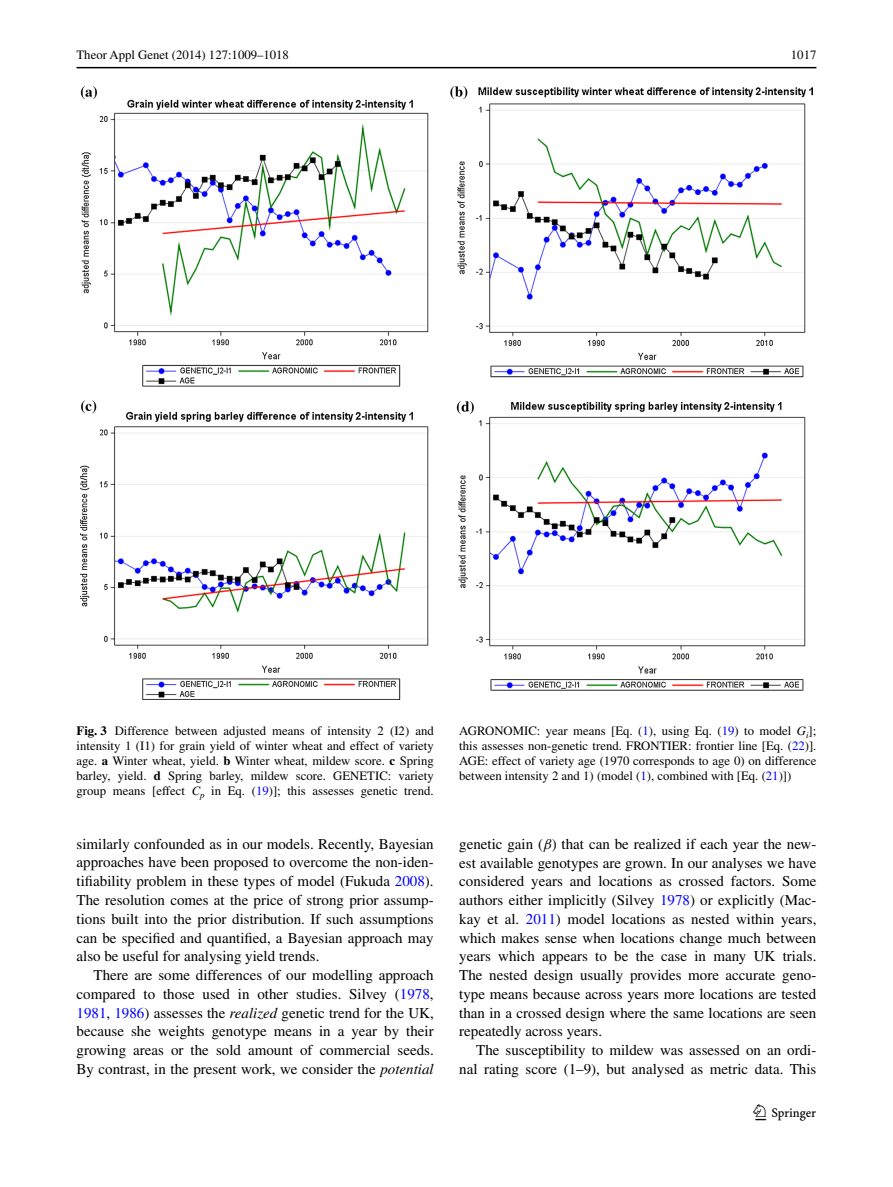
<style>
.page{position:relative;width:893px;height:1187px;background:#fff}
.page>*{position:absolute;margin:0;border:0;box-sizing:border-box;transform-origin:0 0}
.t1{font:22.5px "Springnew";color:#000}
.t2{font:15px/18.8px "Times";color:#000;text-align:justify}
.t3{font:12.75px/15px "Times";color:#000;text-align:justify}
.s1{font-weight:700}
.s2{font-style:italic}
.s3{color:#00f}
.s4{font-family:"MTMI"}
</style>
<div class="page">
<hr style="left:77px;top:67px;width:739px;height:1px;background:#000">
<img style="left:81px;top:87px;width:731px;height:612px">
<p class="t3" style="left:77px;top:48px;width:214px">Theor Appl Genet (2014) 127:1009–1018</p>
<p class="t3" style="left:791px;top:48px;width:27px">1017</p>
<p class="t3" style="left:77px;top:722px;width:359px"><span class="s1">Fig. 3</span> Difference between adjusted means of intensity 2 (I2) and intensity 1 (I1) for grain yield of winter wheat and effect of variety age. <span class="s1">a</span> Winter wheat, yield. <span class="s1">b</span> Winter wheat, mildew score. <span class="s1">c</span> Spring barley, yield. <span class="s1">d</span> Spring barley, mildew score. GENE</p>
<p class="t3" style="left:77px;top:767px;width:359px;text-align:right">TIC: variety<br>group means [effect <span class="s2">C</span><sub>p</sub> in Eq. (<span class="s3">19</span>)]; this assesses genetic trend.</p>
<p class="t2" style="left:77px;top:834px;width:359px">similarly confounded as in our models. Recently, Bayesian approaches have been proposed to overcome the non-iden&shy;tifiability problem in these types of model (Fukuda <span class="s3">2008</span>).<br>The resolution comes at the price of strong prior assump&shy;tions built into the prior distribution. If such assumptions can be specified and quantified, a Bayesian approach may also be useful for analysing yield trends.</p>
<p class="t2" style="left:77px;top:965px;width:359px;text-indent:17px">There are some differences of our modelling approach compared to those used in other studies. Silvey (<span class="s3">1978</span>, <span class="s3">1981</span>, <span class="s3">1986</span>) assesses the <span class="s2">realized</span> genetic trend for the UK, because she weights genotype means in a year by their growing areas or the sold amount of commercial seeds.<br>By contrast, in the present work, we consider the <span class="s2">potential</span></p>
<p class="t3" style="left:459px;top:722px;width:359px">AGRONOMIC: year means [Eq. (<span class="s3">1</span>), using Eq. (<span class="s3">19</span>) to model <span class="s2">G</span><sub>i</sub>]; this assesses non-genetic trend. FRONTIER : frontier line [Eq. (<span class="s3">22</span>)].<br>AGE: effect of variety age (1970 corresponds to age 0) on difference between intensity 2 and 1) (model (<span class="s3">1</span>), combined with [Eq. (<span class="s3">21</span>)])</p>
<p class="t2" style="left:459px;top:834px;width:359px">genetic gain (<span class="s4">β</span>) that can be realized if each year the new&shy;est available genotypes are grown. In our analyses we have considered years and locations as crossed factors. Some authors either implicitly (Silvey <span class="s3">1978</span>) or explicitly (Mac&shy;kay et al. <span class="s3">2011</span>) model locations as nested within years, which makes sense when locations change much between years which appears to be the case in many UK trials.<br>The nested design usually provides more accurate geno&shy;type means because across years more locations are tested than in a crossed design where the same locations are seen repeatedly across years.</p>
<p class="t2" style="left:459px;top:1040px;width:359px;text-align:right">The susceptibility to mildew was assessed on an ordi&shy;nal rating score (1–9), but analysed as metric data. This</p>
<h1 class="t1" style="left:755px;top:1104px;width:62px">1 3</h1>
</div>
